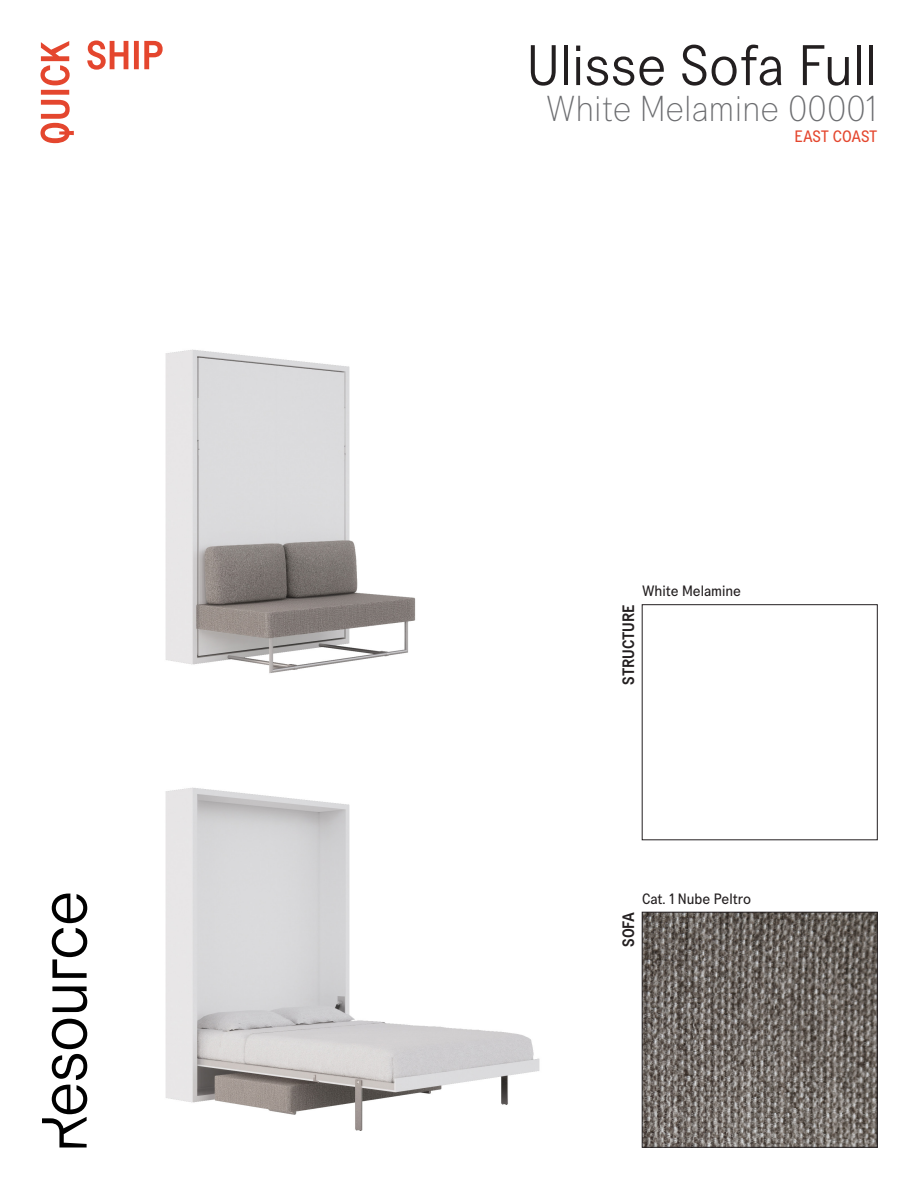
<style>
.page{position:relative;width:918px;height:1188px;background:#fff}
.page>*{position:absolute;margin:0;border:0;box-sizing:border-box;transform-origin:0 0}
.Product_Name{font:300 57px "Transcript Pro";color:#231f20}
.Product_Description{font:200 36px "Transcript Pro";letter-spacing:-.005em;color:#6c6d70}
.Swatch_Name{font:500 16.5px "Transcript Pro";color:#231f20}
.Coast{font:16.5px "Transcript Pro";letter-spacing:-.01em;color:#e4462e}
.Swatch_Name-2{font:15px "Transcript Pro";color:#231f20}
</style>
<div class="page">
<svg style="left:52px;top:987px;width:35px;height:25px"></svg>
<svg style="left:52px;top:894px;width:35px;height:84px"></svg>
<svg style="left:42px;top:1019px;width:45px;height:129px"></svg>
<img style="left:165px;top:349px;width:375px;height:782px">
<svg style="left:40px;top:41px;width:34px;height:102px"></svg>
<svg style="left:87px;top:40px;width:76px;height:30px"></svg>
<div style="left:642px;top:604px;width:236px;height:236px;border:1px solid #231f20"></div>
<img style="left:644px;top:914px;width:232px;height:232px">
<div style="left:642px;top:912px;width:236px;height:236px;border:1px solid #231f20"></div>
<p class="Product_Name" style="left:527px;top:31px;width:352px">Ulisse Sofa Full</p>
<p class="Product_Description" style="left:546px;top:87px;width:333px">White Melamine 00001</p>
<p class="Coast" style="left:794px;top:126px;width:85px">EAST COAST</p>
<p class="Swatch_Name" style="left:618px;top:685px;width:82px;rotate:-90deg">STRUCTURE</p>
<p class="Swatch_Name-2" style="left:642px;top:582px;width:101px">White Melamine</p>
<p class="Swatch_Name" style="left:618px;top:947px;width:36px;rotate:-90deg">SOFA</p>
<p class="Swatch_Name-2" style="left:642px;top:889px;width:111px">Cat. 1 Nube Peltro</p>
</div>
